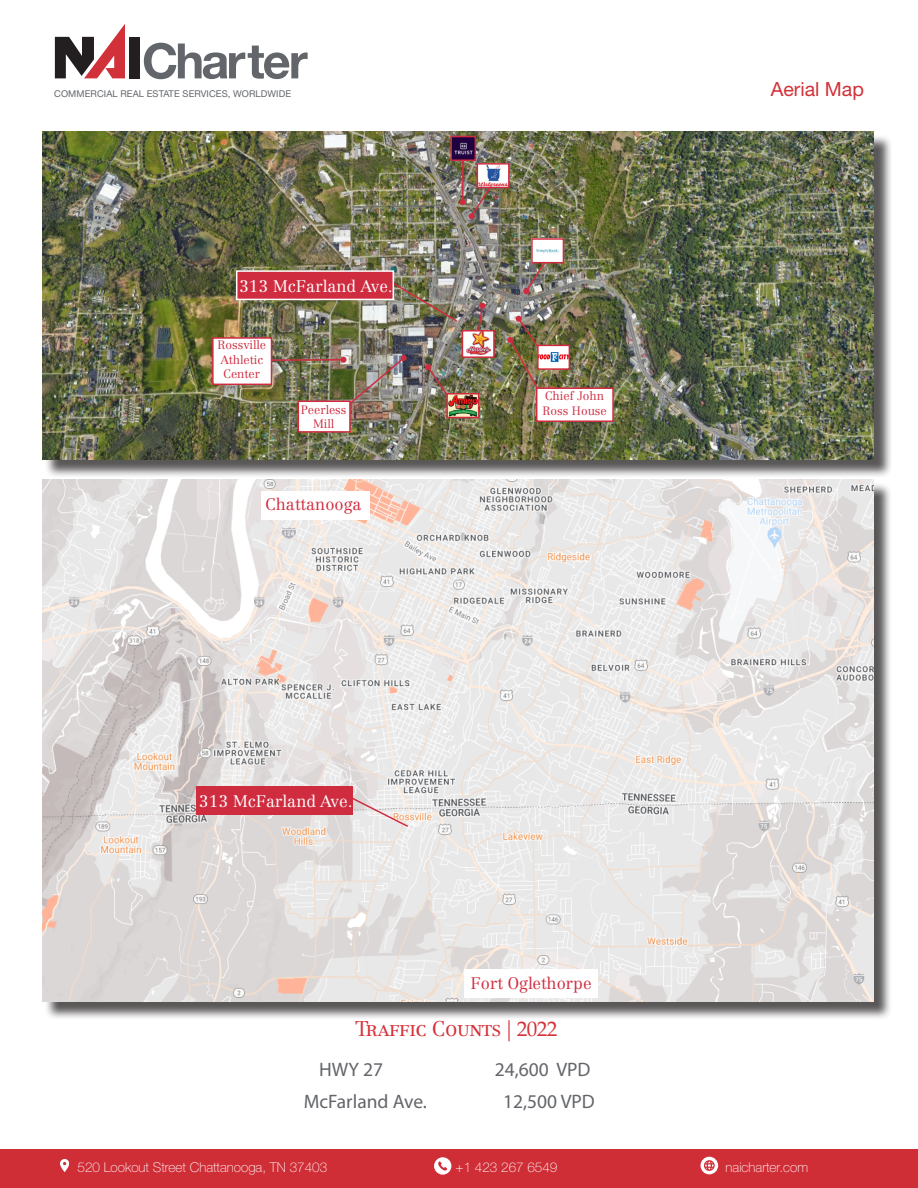
<style>
.page{position:relative;width:918px;height:1188px;background:#fff}
.page>*{position:absolute;margin:0;border:0;box-sizing:border-box;transform-origin:0 0}
.t1{font:300 21px "Centennial LT Std";letter-spacing:-.02em;color:#d43238}
.t2{font:19.5px "Myriad Pro";color:#63656a}
.t3{font:19.5px "Helvetica Neue LT Std";color:#d13138}
.t4{font:300 16.5px "Centennial LT Std";color:#fff}
.t5{font:300 16.5px "Centennial LT Std";color:#d02c40}
.t6{font:100 13.5px "Helvetica Neue LT Std";color:#fff}
.t7{font:300 12px/14.4px "Centennial LT Std";color:#d02c40}
.t8{font:9.3px "Helvetica Neue LT Std";letter-spacing:.01em;color:#62656a}
.s1{font-family:"Book Antiqua";font-weight:400}
</style>
<div class="page">
<div style="left:0;top:1149px;width:918px;height:39px;background:#d02e37"></div>
<svg style="left:60px;top:1159px;width:9px;height:13px"></svg>
<svg style="left:434px;top:1157px;width:17px;height:18px"></svg>
<svg style="left:700px;top:1157px;width:18px;height:17px"></svg>
<div style="left:129px;top:37px;width:11px;height:41px;background:#231f20"></div>
<svg style="left:55px;top:24px;width:70px;height:54px"></svg>
<svg style="left:144px;top:43px;width:164px;height:36px"></svg>
<div style="left:45px;top:134px;width:847px;height:344px;background:#231f20;opacity:.75"></div>
<img style="left:42px;top:132px;width:832px;height:327px">
<div style="left:44px;top:482px;width:848px;height:539px;background:#231f20;opacity:.75"></div>
<img style="left:42px;top:480px;width:832px;height:522px">
<img style="left:389px;top:280px;width:70px;height:43px">
<div style="left:236px;top:270px;width:158px;height:30px;background:#d02c40;border:2px solid #fff"></div>
<svg style="left:349px;top:796px;width:61px;height:32px"></svg>
<div style="left:196px;top:786px;width:157px;height:29px;background:#d02c40"></div>
<hr style="left:270px;top:359px;width:74px;height:2px;background:#d02c40">
<div style="left:212px;top:337px;width:60px;height:48px;background:#fff;border:2px solid #d02c40"></div>
<img style="left:341px;top:355px;width:66px;height:54px">
<div style="left:298px;top:401px;width:53px;height:32px;background:#fff;border:2px solid #d02c40"></div>
<svg style="left:425px;top:364px;width:25px;height:35px"></svg>
<img style="left:449px;top:396px;width:27px;height:19px">
<div style="left:446px;top:393px;width:33px;height:25px;border:2px solid #d02c40"></div>
<div style="left:538px;top:345px;width:31px;height:24px;background:#fff"></div>
<img style="left:541px;top:353px;width:26px;height:9px">
<div style="left:537px;top:345px;width:33px;height:25px;border:2px solid #d02c40"></div>
<svg style="left:523px;top:259px;width:25px;height:36px"></svg>
<img style="left:534px;top:241px;width:27px;height:19px">
<div style="left:531px;top:238px;width:33px;height:25px;border:2px solid #d02c40"></div>
<svg style="left:477px;top:302px;width:9px;height:28px"></svg>
<svg style="left:465px;top:333px;width:27px;height:22px"></svg>
<img style="left:466px;top:333px;width:24px;height:21px">
<div style="left:462px;top:330px;width:33px;height:28px;border:2px solid #d02c40"></div>
<img style="left:480px;top:166px;width:27px;height:19px">
<div style="left:477px;top:163px;width:33px;height:25px;border:2px solid #d02c40"></div>
<hr style="left:462px;top:157px;width:2px;height:45px;background:#d02c40">
<svg style="left:459px;top:184px;width:34px;height:36px"></svg>
<img style="left:453px;top:139px;width:20px;height:19px">
<div style="left:450px;top:136px;width:26px;height:25px;border:2px solid #d02c40"></div>
<div style="left:536px;top:387px;width:78px;height:35px;background:#fff;border:2px solid #d02c40"></div>
<img style="left:507px;top:316px;width:34px;height:74px">
<div style="left:261px;top:491px;width:108px;height:28px;background:#fff"></div>
<div style="left:465px;top:970px;width:133px;height:28px;background:#fff"></div>
<p class="t8" style="left:54px;top:89px;width:238px">COMMERCIAL REAL ESTATE SERVICES, WORLDWIDE</p>
<p class="t3" style="left:771px;top:78px;width:95px">Aerial Map</p>
<p class="t4" style="left:239px;top:276px;width:155px">313 McFarland Ave.</p>
<p class="t7" style="left:218px;top:338px;width:50px">Rossville<br>Athletic<br>Center</p>
<p class="t7" style="left:301px;top:402px;width:47px;text-align:center">Peerless<br>Mill</p>
<p class="t5" style="left:266px;top:494px;width:98px">Chattanooga</p>
<p class="t7" style="left:543px;top:389px;width:66px">Chief John<br>Ross House</p>
<p class="t4" style="left:199px;top:792px;width:155px">313 McFarland Ave.</p>
<p class="t5" style="left:471px;top:974px;width:123px">Fort Oglethorpe</p>
<p class="t1" style="left:355px;top:1016px;width:204px">Traffic Counts | <span class="s1">2022</span></p>
<p class="t2" style="left:319px;top:1057px;width:65px">HWY 27</p>
<p class="t2" style="left:495px;top:1057px;width:97px">24,600 VPD</p>
<p class="t2" style="left:304px;top:1089px;width:125px">McFarland Ave.</p>
<p class="t2" style="left:503px;top:1089px;width:93px">12,500 VPD</p>
<p class="t6" style="left:78px;top:1159px;width:251px">520 Lookout Street Chattanooga, TN 37403</p>
<p class="t6" style="left:456px;top:1159px;width:103px">+1 423 267 6549</p>
<p class="t6" style="left:726px;top:1159px;width:84px">naicharter.com</p>
</div>
